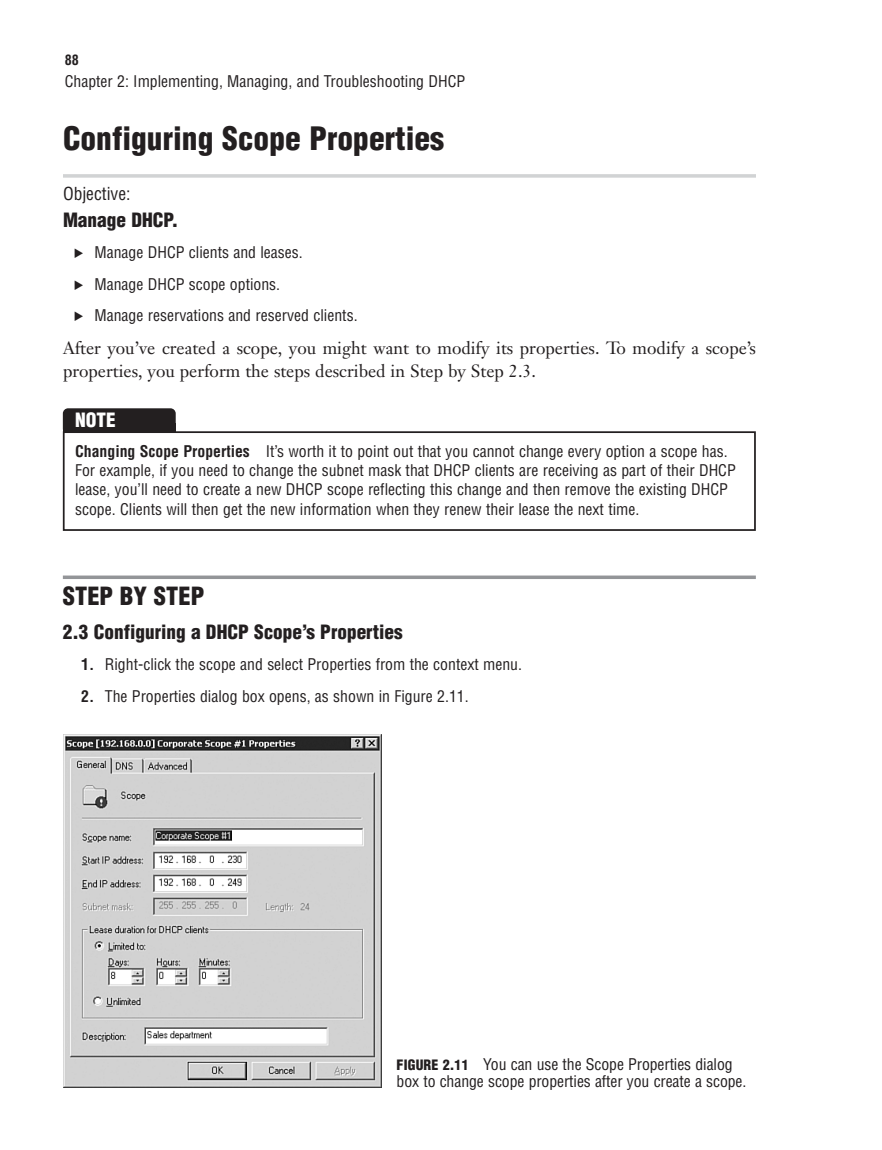
<style>
.page{position:relative;width:882px;height:1150px;background:#fff}
.page>*{position:absolute;margin:0;border:0;box-sizing:border-box;transform-origin:0 0}
.t1{font:900 condensed 31.5px "Helvetica";color:#231f20}
.t2{font:900 condensed 24.5px "Helvetica";color:#231f20}
.t3{font:900 condensed 19.25px "Helvetica";color:#231f20}
.t4{font:900 condensed 19.25px "Helvetica";color:#fff}
.t5{font:17.5px/22.8px "Janson Text";color:#231f20}
.t6{font:condensed 17.5px "Helvetica";color:#231f20}
.t7{font:condensed 15.75px/19.2px "Helvetica";color:#231f20}
.t8{font:700 condensed 14px "Helvetica";color:#231f20}
.s1{font-weight:700}
.s2{font-weight:900;font-size:14px}
</style>
<div class="page">
<hr style="left:63px;top:174px;width:693px;height:4px;background:#d1d3d4">
<div style="left:63px;top:408px;width:113px;height:26px;background:#231f20;border-radius:5px"></div>
<div style="left:63px;top:431px;width:693px;height:100px;border:2px solid #231f20"></div>
<svg style="left:63px;top:575px;width:693px;height:4px;background:#a1a3a5"></svg>
<img style="left:64px;top:734px;width:318px;height:353px">
<p class="t8" style="left:65px;top:54px;width:15px">88</p>
<p class="t7" style="left:65px;top:73px;width:402px">Chapter 2: Implementing, Managing, and Troubleshooting DHCP</p>
<h1 class="t1" style="left:63px;top:126px;width:383px">Configuring Scope Properties</h1>
<p class="t6" style="left:63px;top:187px;width:69px">Objective:</p>
<p class="t3" style="left:63px;top:212px;width:117px">Manage DHCP.</p>
<p class="t7" style="left:95px;top:238px;width:265px;line-height:31.5px">Manage DHCP clients and leases.<br>Manage DHCP scope options.<br>Manage reservations and reserved clients.</p>
<p class="t5" style="left:63px;top:339px;width:694px">After you’ve created a scope, you might want to modify its properties. To modify a scope’s properties, you perform the steps described in Step by Step 2.3.</p>
<p class="t4" style="left:75px;top:413px;width:42px">NOTE</p>
<p class="t7" style="left:75px;top:443px;width:662px"><span class="s1">Changing Scope Properties</span> It’s worth it to point out that you cannot change every option a scope has.<br>For example, if you need to change the subnet mask that DHCP clients are receiving as part of their DHCP lease, you’ll need to create a new DHCP scope reflecting this change and then remove the existing DHCP scope. Clients will then get the new information when they renew their lease the next time.</p>
<h2 class="t2" style="left:63px;top:587px;width:143px">STEP BY STEP</h2>
<p class="t3" style="left:63px;top:624px;width:341px">2.3 Configuring a DHCP Scope’s Properties</p>
<p class="t7" style="left:81px;top:656px;width:442px"><span class="s1">1.</span> Right-click the scope and select Properties from the context menu.</p>
<p class="t7" style="left:81px;top:687px;width:389px"><span class="s1">2.</span> The Properties dialog box opens, as shown in Figure 2.11.</p>
<p class="t7" style="left:397px;top:1056px;width:351px;line-height:17.5px"><span class="s2">FIGURE 2.11</span> You can use the Scope Properties dialog box to change scope properties after you create a scope.</p>
</div>
